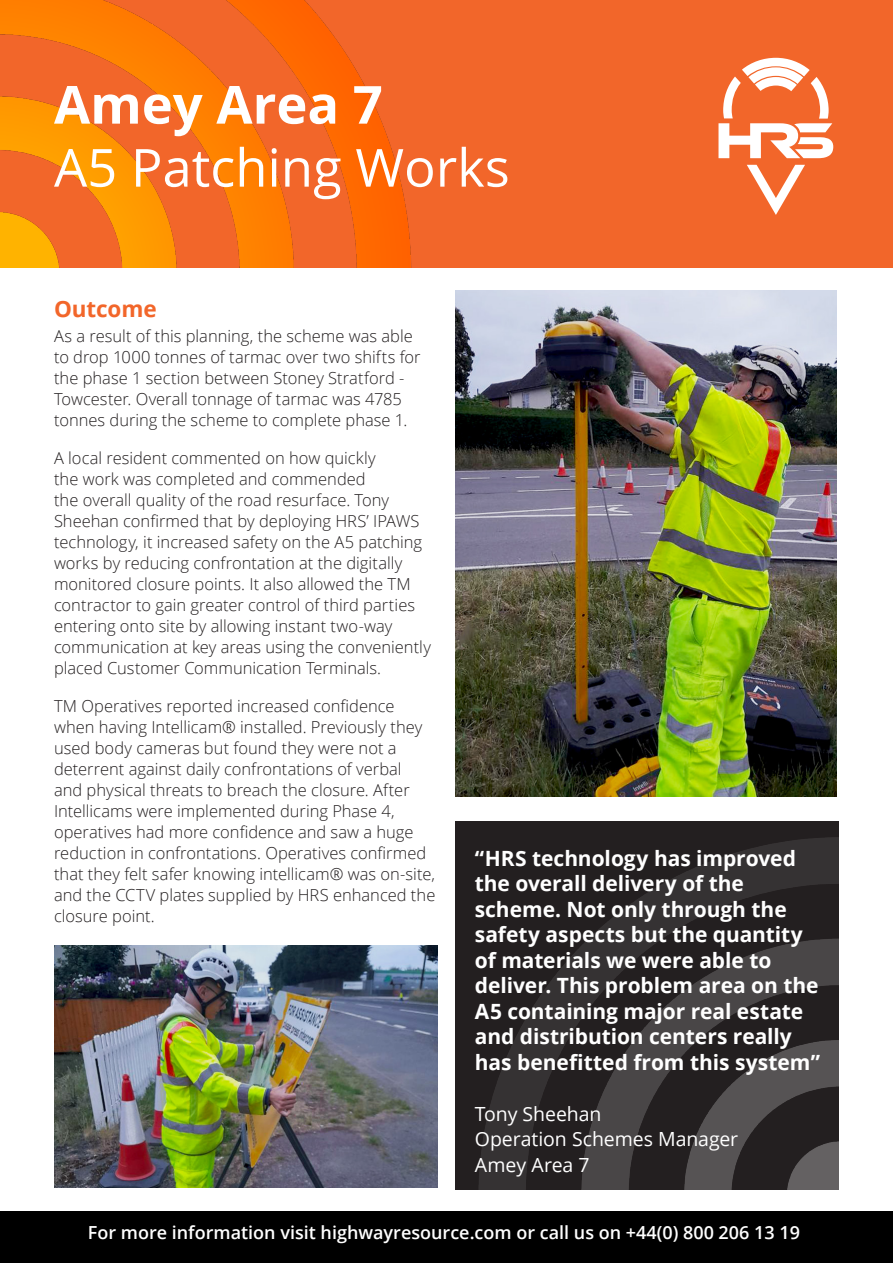
<style>
.page{position:relative;width:893px;height:1263px;background:#fff}
.page>*{position:absolute;margin:0;border:0;box-sizing:border-box;transform-origin:0 0}
.Project__Sector_main_title{font:52.5px "Open Sans";color:#fff}
.Client_Main_Title{font:700 52.5px "Open Sans";color:#fff}
.t1{font:700 22.5px "Open Sans";letter-spacing:-.005em;color:#f2662a}
.t2{font:700 21px/25.5px "Open Sans";letter-spacing:-.005em;color:#fff}
.t3{font:19.5px "Open Sans";letter-spacing:-.005em;color:#fff}
.t4{font:600 18px "Open Sans";color:#fff}
.Body_Copy{font:300 16.5px/21px "Open Sans";color:#231f20}
</style>
<div class="page">
<div style="left:0;top:1212px;width:893px;height:51px;background:#000"></div>
<div style="left:0;top:0;width:893px;height:268px;background:#f2662a"></div>
<img style="left:0;top:0;width:412px;height:268px">
<svg style="left:747px;top:165px;width:58px;height:50px"></svg>
<svg style="left:718px;top:58px;width:115px;height:100px"></svg>
<img style="left:461px;top:821px;width:378px;height:368px">
<img style="left:455px;top:291px;width:382px;height:505px">
<img style="left:54px;top:945px;width:383px;height:242px">
<p class="Client_Main_Title" style="left:54px;top:68px;width:330px">Amey Area 7</p>
<p class="Project__Sector_main_title" style="left:54px;top:132px;width:457px">A5 Patching Works</p>
<p class="t1" style="left:54px;top:292px;width:104px">Outcome</p>
<p class="Body_Copy" style="left:54px;top:325px;width:368px">As a result of this planning, the scheme was able to drop 1000 tonnes of tarmac over two shifts for the phase 1 section between Stoney Stratford - Towcester. Overall tonnage of tarmac was 4785 tonnes during the scheme to complete phase 1.</p>
<p class="Body_Copy" style="left:54px;top:447px;width:378px">A local resident commented on how quickly<br>the work was completed and commended<br>the overall quality of the road resurface. Tony Sheehan confirmed that by deploying HRS’ IPAWS technology, it increased safety on the A5 patching works by reducing confrontation at the digitally monitored closure points. It also allowed the TM contractor to gain greater control of third parties entering onto site by allowing instant two-way communication at key areas using the conveniently placed Customer Communication Terminals.</p>
<p class="Body_Copy" style="left:54px;top:695px;width:383px">TM Operatives reported increased confidence when having Intellicam® installed. Previously they used body cameras but found they were not a deterrent against daily confrontations of verbal<br>and physical threats to breach the closure. After Intellicams were implemented during Phase 4, operatives had more confidence and saw a huge reduction in confrontations. Operatives confirmed that they felt safer knowing intellicam® was on-site, and the CCTV plates supplied by HRS enhanced the closure point.</p>
<p class="t2" style="left:475px;top:845px;width:347px">“HRS technology has improved the overall delivery of the scheme. Not only through the safety aspects but the quantity of materials we were able to deliver. This problem area on the<br>A5 containing major real estate and distribution centers really has benefitted from this system”</p>
<p class="t3" style="left:475px;top:1100px;width:128px">Tony Sheehan</p>
<p class="t3" style="left:475px;top:1125px;width:265px">Operation Schemes Manager</p>
<p class="t3" style="left:475px;top:1151px;width:116px">Amey Area 7</p>
<p class="t4" style="left:88px;top:1219px;width:714px">For more information visit highwayresource.com or call us on +44(0) 800 206 13 19</p>
</div>
